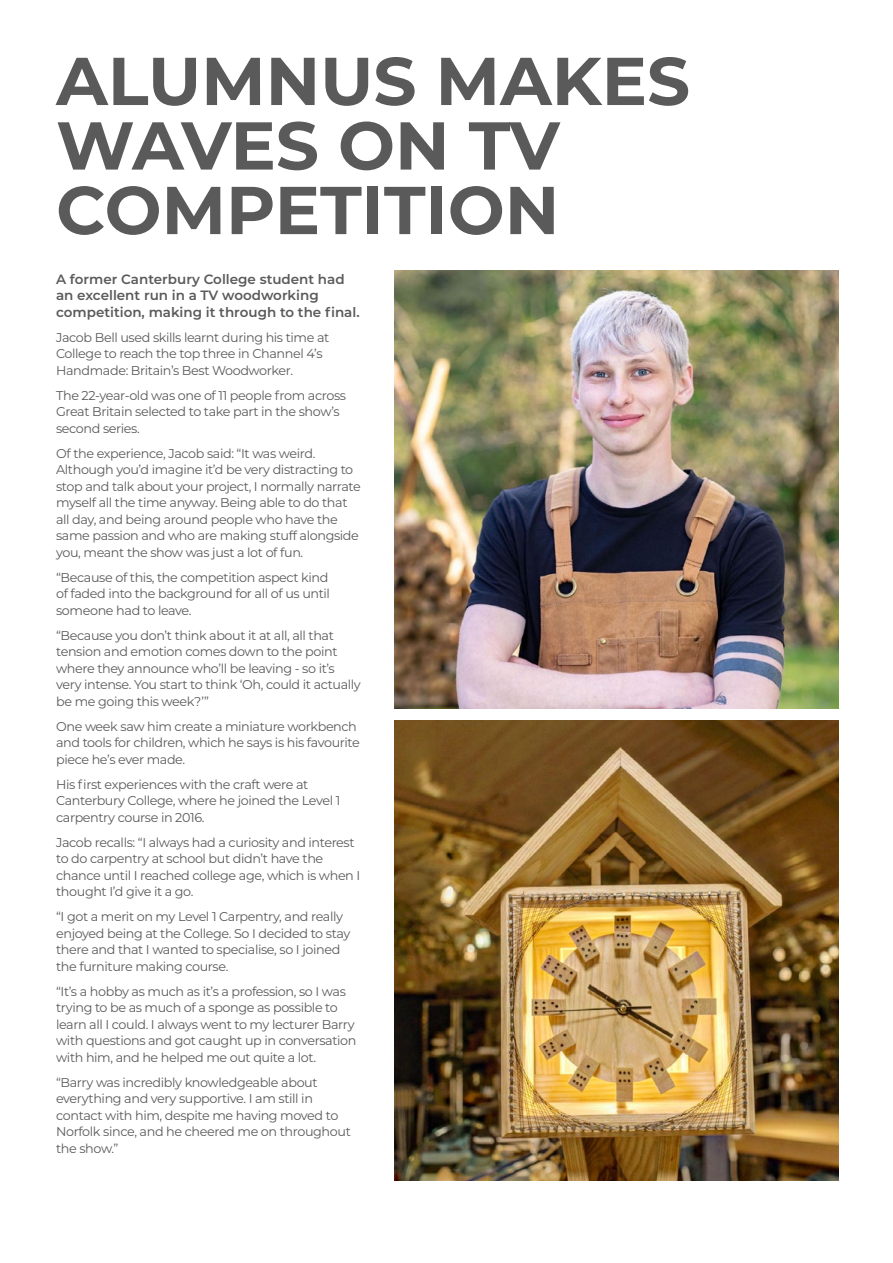
<style>
.page{position:relative;width:893px;height:1263px;background:#fff}
.page>*{position:absolute;margin:0;border:0;box-sizing:border-box;transform-origin:0 0}
.t1{font:700 67.5px/64.5px "Montserrat";color:#5a5a5a}
.t2{font:600 13.5px/16.5px "Montserrat";color:#5a5a5a}
.t3{font:12.75px/16.5px "Montserrat";letter-spacing:-.03em;color:#5a5a5a}
</style>
<div class="page">
<img style="left:395px;top:271px;width:444px;height:437px">
<img style="left:395px;top:720px;width:444px;height:460px">
<h1 class="t1" style="left:56px;top:45px;width:635px">ALUMNUS MAKES<br>WAVES ON TV<br>COMPETITION</h1>
<p class="t2" style="left:56px;top:270px;width:305px">A former Canterbury College student had an excellent run in a TV woodworking competition, making it through to the final.</p>
<p class="t3" style="left:56px;top:328px;width:275px">Jacob Bell used skills learnt during his time at<br>College to reach the top three in Channel 4’s<br>Handmade: Britain’s Best Woodworker.</p>
<p class="t3" style="left:56px;top:386px;width:292px">The 22-year-old was one of 11 people from across<br>Great Britain selected to take part in the show’s second series.</p>
<p class="t3" style="left:56px;top:444px;width:306px">Of the experience, Jacob said: “It was weird.<br>Although you’d imagine it’d be very distracting to stop and talk about your project, I normally narrate myself all the time anyway. Being able to do that all day, and being around people who have the same passion and who are making stuff alongside you, meant the show was just a lot of fun.</p>
<p class="t3" style="left:56px;top:568px;width:275px">“Because of this, the competition aspect kind of faded into the background for all of us until someone had to leave.</p>
<p class="t3" style="left:56px;top:626px;width:306px">“Because you don’t think about it at all, all that tension and emotion comes down to the point where they announce who’ll be leaving - so it’s very intense. You start to think ‘Oh, could it actually be me going this week?’”</p>
<p class="t3" style="left:56px;top:717px;width:305px">One week saw him create a miniature workbench and tools for children, which he says is his favourite piece he’s ever made.</p>
<p class="t3" style="left:56px;top:775px;width:286px">His first experiences with the craft were at<br>Canterbury College, where he joined the Level 1 carpentry course in 2016.</p>
<p class="t3" style="left:56px;top:833px;width:306px">Jacob recalls: “I always had a curiosity and interest to do carpentry at school but didn’t have the chance until I reached college age, which is when I thought I’d give it a go.</p>
<p class="t3" style="left:56px;top:908px;width:296px">“I got a merit on my Level 1 Carpentry, and really enjoyed being at the College. So I decided to stay there and that I wanted to specialise, so I joined the furniture making course.</p>
<p class="t3" style="left:56px;top:982px;width:302px">“It’s a hobby as much as it’s a profession, so I was trying to be as much of a sponge as possible to learn all I could. I always went to my lecturer Barry with questions and got caught up in conversation with him, and he helped me out quite a lot.</p>
<p class="t3" style="left:56px;top:1073px;width:296px">“Barry was incredibly knowledgeable about everything and very supportive. I am still in contact with him, despite me having moved to Norfolk since, and he cheered me on throughout the show.”</p>
</div>
